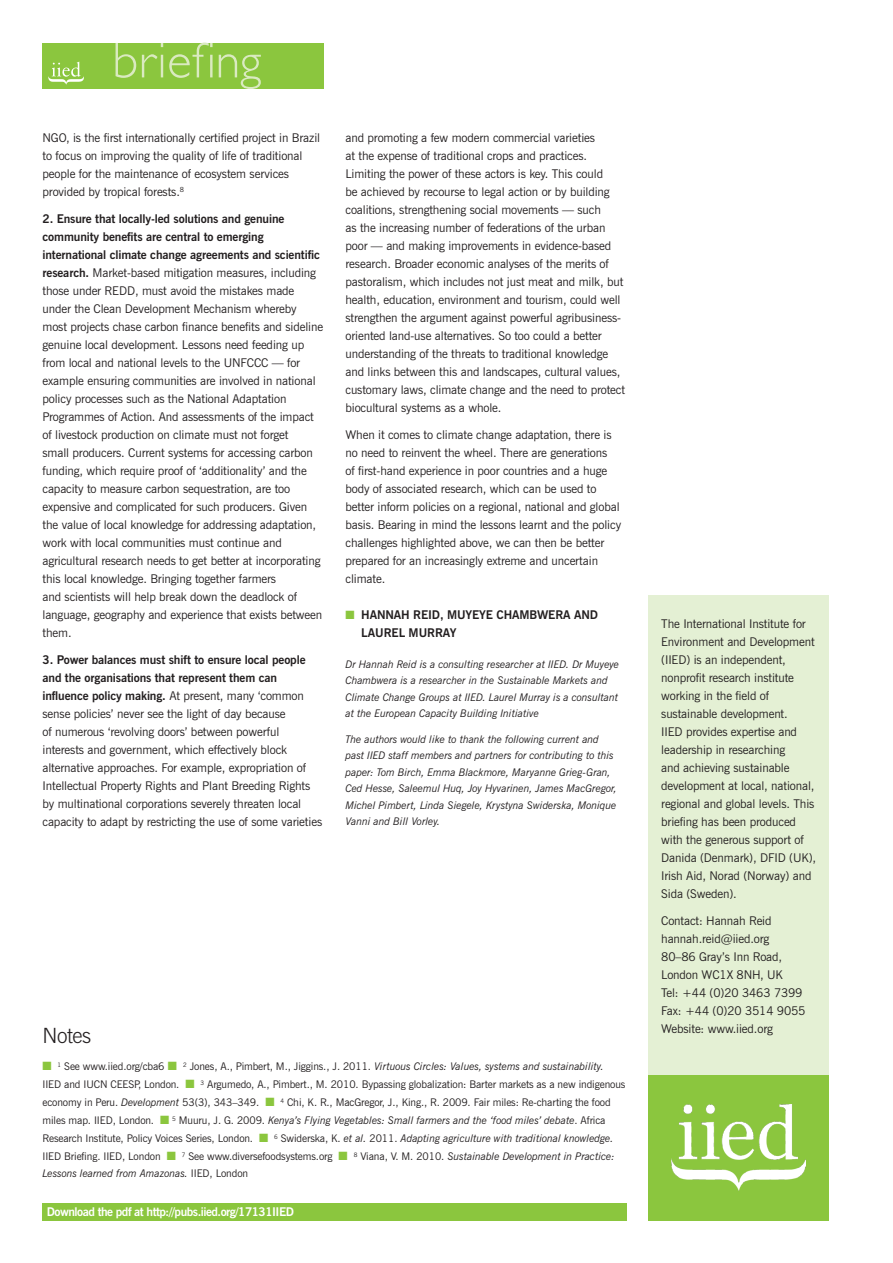
<style>
.page{position:relative;width:893px;height:1263px;background:#fff}
.page>*{position:absolute;margin:0;border:0;box-sizing:border-box;transform-origin:0 0}
.t1{font:300 21px "News Gothic BT";letter-spacing:-.02em;color:#231f20}
.t2{font:12px/18px "News Gothic BT";letter-spacing:-.01em;color:#231f20}
.t3{font:700 12px "News Gothic BT";letter-spacing:-.04em;color:#fff}
.t4{font:700 12px/18px "News Gothic BT";letter-spacing:.075em;color:#231f20}
.t5{font:10.5px/18px "News Gothic BT";letter-spacing:-.01em;color:#231f20}
.t6{font:italic 10.5px/16.5px "News Gothic BT";letter-spacing:-.01em;color:#231f20}
.s1{font-weight:700}
.s2{color:#8bc63e}
.s3{font-style:italic}
.s4{font-style:normal}
</style>
<div class="page">
<div style="left:43px;top:1203px;width:584px;height:17px;background:#8bc63e"></div>
<div style="left:648px;top:595px;width:181px;height:619px;background:#e4f0d4"></div>
<div style="left:648px;top:1075px;width:181px;height:145px;background:#8bc63e"></div>
<img style="left:672px;top:1105px;width:133px;height:85px">
<div style="left:43px;top:43px;width:281px;height:46px;background:#8bc63e"></div>
<svg style="left:48px;top:62px;width:36px;height:23px"></svg>
<svg style="left:116px;top:43px;width:20px;height:35px"></svg>
<svg style="left:142px;top:54px;width:16px;height:23px"></svg>
<hr style="left:161px;top:55px;width:2px;height:22px;background:#daeac1">
<svg style="left:169px;top:43px;width:44px;height:35px"></svg>
<svg style="left:219px;top:54px;width:42px;height:35px"></svg>
<p class="t2" style="left:43px;top:128px;width:279px">NGO, is the first internationally certified project in Brazil to focus on improving the quality of life of traditional people for the maintenance of ecosystem services provided by tropical forests.<sup>8</sup></p>
<p class="t2" style="left:43px;top:209px;width:282px"><span class="s1">2. Ensure that locally-led solutions and genuine community benefits are central to emerging international climate change agreements and scientific research.</span> Market-based mitigation measures, including those under REDD, must avoid the mistakes made under the Clean Development Mechanism whereby most projects chase carbon finance benefits and sideline genuine local development. Lessons need feeding up from local and national levels to the UNFCCC — for example ensuring communities are involved in national policy processes such as the National Adaptation Programmes of Action. And assessments of the impact of livestock production on climate must not forget<br>small producers. Current systems for accessing carbon funding, which require proof of ‘additionality’ and the capacity to measure carbon sequestration, are too expensive and complicated for such producers. Given the value of local knowledge for addressing adaptation, work with local communities must continue and agricultural research needs to get better at incorporating this local knowledge. Bringing together farmers<br>and scientists will help break down the deadlock of language, geography and experience that exists between them.</p>
<p class="t2" style="left:43px;top:650px;width:281px"><span class="s1">3. Power balances must shift to ensure local people and the organisations that represent them can influence policy making.</span> At present, many ‘common sense policies’ never see the light of day because<br>of numerous ‘revolving doors’ between powerful interests and government, which effectively block alternative approaches. For example, expropriation of Intellectual Property Rights and Plant Breeding Rights by multinational corporations severely threaten local capacity to adapt by restricting the use of some varieties</p>
<p class="t2" style="left:345px;top:128px;width:281px">and promoting a few modern commercial varieties<br>at the expense of traditional crops and practices.<br>Limiting the power of these actors is key. This could<br>be achieved by recourse to legal action or by building coalitions, strengthening social movements — such<br>as the increasing number of federations of the urban poor — and making improvements in evidence-based research. Broader economic analyses of the merits of pastoralism, which includes not just meat and milk, but health, education, environment and tourism, could well strengthen the argument against powerful agribusiness&shy;oriented land-use alternatives. So too could a better understanding of the threats to traditional knowledge and links between this and landscapes, cultural values, customary laws, climate change and the need to protect biocultural systems as a whole.</p>
<p class="t2" style="left:345px;top:425px;width:277px">When it comes to climate change adaptation, there is no need to reinvent the wheel. There are generations<br>of first-hand experience in poor countries and a huge body of associated research, which can be used to better inform policies on a regional, national and global basis. Bearing in mind the lessons learnt and the policy challenges highlighted above, we can then be better prepared for an increasingly extreme and uncertain climate.</p>
<p class="t4" style="left:361px;top:605px;width:237px;text-indent:-16px"><span class="s2">■</span> Hannah Reid , Muyeye Chambwera and<br>Laurel</p>
<p class="t4" style="left:409px;top:623px;width:49px">Murray</p>
<p class="t6" style="left:345px;top:656px;width:275px">Dr Hannah Reid is a consulting researcher at IIED. Dr Muyeye Chambwera is a researcher in the Sustainable Markets and Climate Change Groups at IIED. Laurel Murray is a consultant at the European Capacity Building Initiative</p>
<p class="t6" style="left:345px;top:731px;width:273px">The authors would like to thank the following current and past IIED staff members and partners for contributing to this paper: Tom Birch, Emma Blackmore, Maryanne Grieg-Gran, Ced Hesse, Saleemul Huq, Joy Hyvarinen, James MacGregor, Michel Pimbert, Linda Siegele, Krystyna Swiderska, Monique Vanni and Bill Vorley.</p>
<h1 class="t1" style="left:43px;top:1023px;width:50px">Notes</h1>
<p class="t5" style="left:43px;top:1057px;width:584px"><span class="s2">■</span> <sup>1</sup> See www.iied.org/cba6 <span class="s2">■</span> <sup>2</sup> Jones, A., Pimbert, M., Jiggins., J. 2011. <span class="s3">Virtuous Circles: Values, systems and sustainability.<br></span>IIED and IUCN CEESP, London. <span class="s2">■</span> <sup>3</sup> Argumedo, A., Pimbert., M. 2010. Bypassing globalization: Barter markets as a new indigenous economy in Peru. <span class="s3">Development</span> 53(3), 343–349. <span class="s2">■</span> <sup>4</sup> Chi, K. R., MacGregor, J., King., R. 2009. Fair miles: Re-charting the food miles map. IIED, London. <span class="s2">■</span> <sup>5</sup> Muuru, J. G. 2009. <span class="s3">Kenya’s Flying Vegetables: Small farmers and the ‘food miles’ debate</span>. Africa Research Institute, Policy Voices Series, London. <span class="s2">■</span> <sup>6</sup> Swiderska, K. <span class="s3">et al.</span> 2011. <span class="s3">Adapting agriculture with traditional knowledge.<br></span>IIED Briefing. IIED, London <span class="s2">■</span> <sup>7</sup> See www.diversefoodsystems.org <span class="s2">■</span> <sup>8</sup> Viana, V. M. 2010. <span class="s3">Sustainable Development in Practice:</span></p>
<p class="t6" style="left:43px;top:1164px;width:207px">Lessons learned from Amazonas. <span class="s4">IIED, London</span></p>
<p class="t3" style="left:47px;top:1205px;width:249px">Download the pdf at http://pubs.iied.org/17131IIED</p>
<p class="t2" style="left:661px;top:614px;width:156px">The International Institute for<br>Environment and Development (IIED) is an independent, nonprofit research institute working in the field of sustainable development.<br>IIED provides expertise and leadership in researching<br>and achieving sustainable development at local, national, regional and global levels. This briefing has been produced with the generous support of<br>Danida (Denmark), DFID (UK),<br>Irish Aid, Norad (Norway) and<br>Sida (Sweden).</p>
<p class="t2" style="left:661px;top:911px;width:146px">Contact: Hannah Reid hannah.reid@iied.org<br>80–86 Gray’s Inn Road,<br>London WC1X 8NH, UK<br>Tel: +44 (0)20 3463 7399<br>Fax: +44 (0)20 3514 9055<br>Website: www.iied.org</p>
</div>
